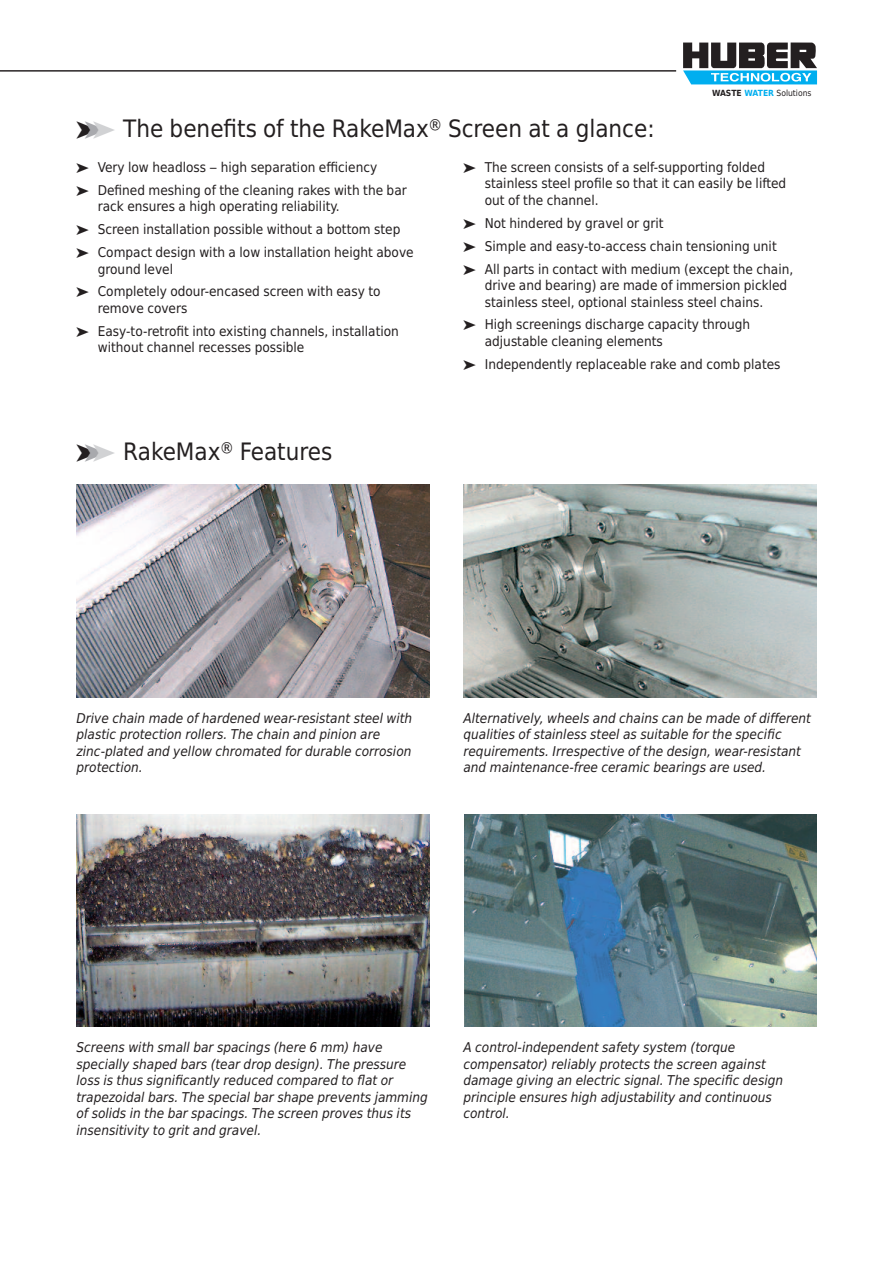
<style>
.page{position:relative;width:893px;height:1263px;background:#fff}
.page>*{position:absolute;margin:0;border:0;box-sizing:border-box;transform-origin:0 0}
.t1{font:24px "Huber Tec";color:#231f20}
.t2{font:italic 13.5px/16.5px "Huber Tec";color:#231f20}
.t3{font:13.5px/23px "Huber Tec";color:#231f20}
.t4{font:8.55px "Huber Tec";color:#231f20}
.s1{color:#a8a9ad}
.s2{color:#d1d2d4}
.s3{font-weight:700}
.s4{font-weight:700;color:#00aeef}
</style>
<div class="page">
<svg style="left:683px;top:43px;width:134px;height:41px"></svg>
<hr style="left:0;top:71px;width:676px;height:1px;background:#231f20">
<svg style="left:0;top:71px;width:13px;height:1px"></svg>
<img style="left:77px;top:485px;width:352px;height:212px">
<img style="left:465px;top:814px;width:351px;height:213px">
<img style="left:463px;top:485px;width:353px;height:212px">
<img style="left:77px;top:814px;width:352px;height:213px">
<h1 class="t1" style="left:77px;top:115px;width:580px">➤<span class="s1">➤</span><span class="s2">➤</span> The benefits of the RakeMax® Screen at a glance:</h1>
<p class="t4" style="left:712px;top:86px;width:101px"><span class="s3">WASTE</span> <span class="s4">WATER</span> Solutions</p>
<p class="t3" style="left:77px;top:156px;width:332px">➤ Very low headloss – high separation efficiency<br>➤ Defined meshing of the cleaning rakes with the bar</p>
<p class="t3" style="left:77px;top:195px;width:339px;text-indent:21px">rack ensures a high operating reliability.<br>➤ Screen installation possible without a bottom step ➤ Compact design with a low installation height above</p>
<p class="t3" style="left:77px;top:257px;width:306px;text-indent:21px">ground level<br>➤ Completely odour-encased screen with easy to</p>
<p class="t3" style="left:77px;top:297px;width:324px;text-indent:21px">remove covers<br>➤ Easy-to-retrofit into existing channels, installation</p>
<p class="t3" style="left:98px;top:336px;width:208px">without channel recesses possible</p>
<h1 class="t1" style="left:77px;top:438px;width:257px">➤<span class="s1">➤</span><span class="s2">➤</span> RakeMax® Features</h1>
<p class="t3" style="left:485px;top:159px;width:303px;line-height:16.5px;text-indent:-21px">➤ The screen consists of a self-supporting folded stainless steel profile so that it can easily be lifted out of the channel.</p>
<p class="t3" style="left:463px;top:212px;width:331px">➤ Not hindered by gravel or grit<br>➤ Simple and easy-to-access chain tensioning unit<br>➤ All parts in contact with medium (except the chain,</p>
<p class="t3" style="left:485px;top:277px;width:304px;line-height:16.5px">drive and bearing) are made of immersion pickled stainless steel, optional stainless steel chains.</p>
<p class="t3" style="left:485px;top:316px;width:267px;line-height:16.5px;text-indent:-21px">➤ High screenings discharge capacity through adjustable cleaning elements</p>
<p class="t3" style="left:463px;top:353px;width:319px">➤ Independently replaceable rake and comb plates</p>
<p class="t2" style="left:77px;top:710px;width:337px">Drive chain made of hardened wear-resistant steel with plastic protection rollers. The chain and pinion are zinc-plated and yellow chromated for durable corrosion protection.</p>
<p class="t2" style="left:463px;top:710px;width:349px">Alternatively, wheels and chains can be made of different qualities of stainless steel as suitable for the specific requirements. Irrespective of the design, wear-resistant and maintenance-free ceramic bearings are used.</p>
<p class="t2" style="left:77px;top:1039px;width:353px">Screens with small bar spacings (here 6 mm) have specially shaped bars (tear drop design). The pressure loss is thus significantly reduced compared to flat or trapezoidal bars. The special bar shape prevents jamming of solids in the bar spacings. The screen proves thus its insensitivity to grit and gravel.</p>
<p class="t2" style="left:463px;top:1039px;width:321px">A control-independent safety system (torque compensator) reliably protects the screen against damage giving an electric signal. The specific design principle ensures high adjustability and continuous control.</p>
</div>
